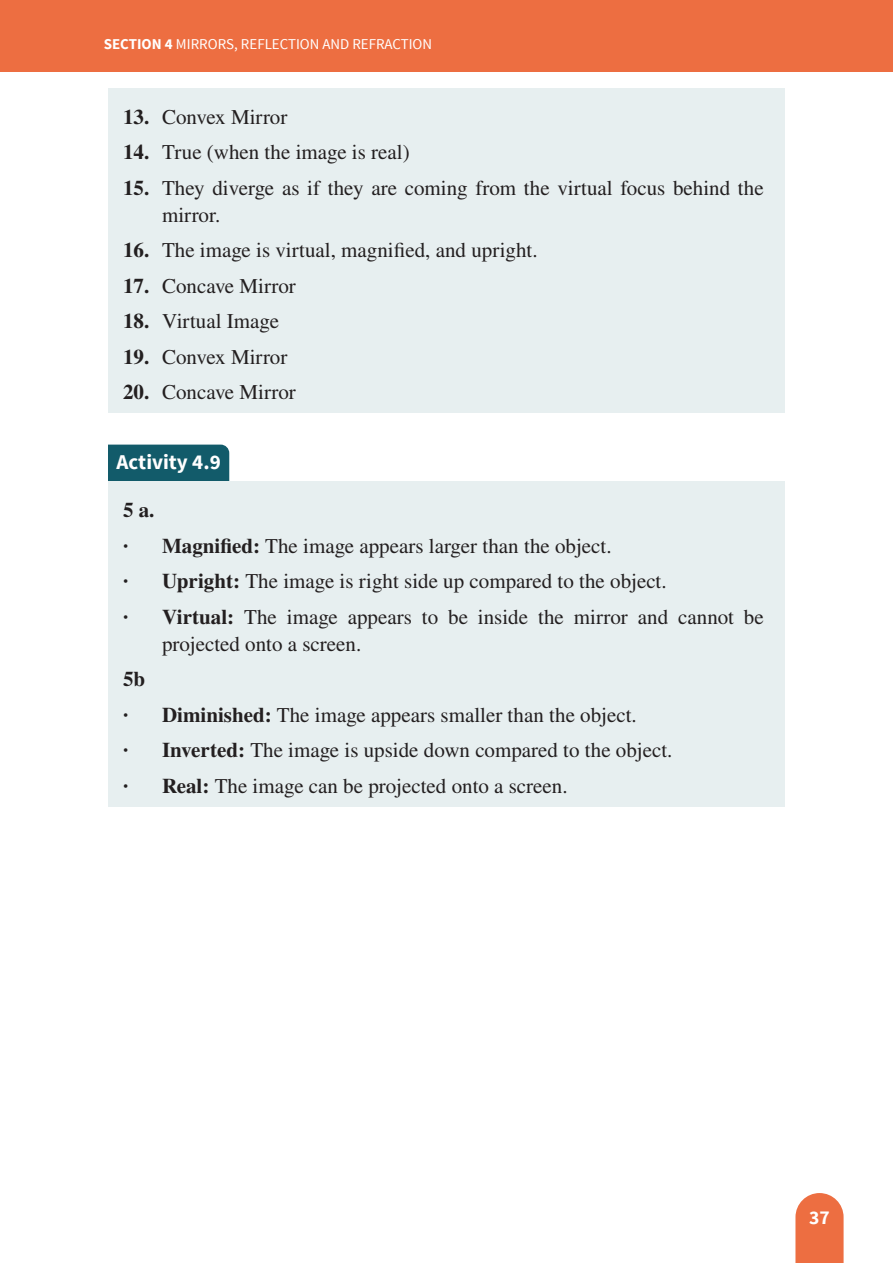
<style>
.page{position:relative;width:893px;height:1263px;background:#fff}
.page>*{position:absolute;margin:0;border:0;box-sizing:border-box;transform-origin:0 0}
.t1{font:21px/35.5px "STIX General";color:#231f20}
.t2{font:700 21px "Source Sans Pro";color:#fff}
.t3{font:700 19.5px "Source Sans Pro";color:#fff}
.t4{font:15px "Source Sans Pro";color:#fff}
.s1{font-weight:700}
</style>
<div class="page">
<svg style="left:795px;top:1193px;width:49px;height:70px;background:#ee7b52"></svg>
<div style="left:0;top:0;width:893px;height:72px;background:#ed6e41"></div>
<div style="left:108px;top:88px;width:677px;height:50px;background:#e7eff0"></div>
<div style="left:108px;top:124px;width:677px;height:49px;background:#e7eff0"></div>
<div style="left:108px;top:159px;width:677px;height:77px;background:#e7eff0"></div>
<div style="left:108px;top:222px;width:677px;height:49px;background:#e7eff0"></div>
<div style="left:108px;top:257px;width:677px;height:50px;background:#e7eff0"></div>
<div style="left:108px;top:293px;width:677px;height:49px;background:#e7eff0"></div>
<div style="left:108px;top:328px;width:677px;height:50px;background:#e7eff0"></div>
<div style="left:108px;top:364px;width:677px;height:49px;background:#e7eff0"></div>
<div style="left:108px;top:445px;width:121px;height:37px;background:#125b6a"></div>
<div style="left:108px;top:482px;width:677px;height:49px;background:#e7eff0"></div>
<div style="left:108px;top:517px;width:677px;height:49px;background:#e7eff0"></div>
<div style="left:108px;top:553px;width:677px;height:49px;background:#e7eff0"></div>
<div style="left:108px;top:588px;width:677px;height:76px;background:#e7eff0"></div>
<div style="left:108px;top:651px;width:677px;height:49px;background:#e7eff0"></div>
<div style="left:108px;top:686px;width:677px;height:49px;background:#e7eff0"></div>
<div style="left:108px;top:722px;width:677px;height:49px;background:#e7eff0"></div>
<div style="left:108px;top:757px;width:677px;height:49px;background:#e7eff0"></div>
<p class="t4" style="left:104px;top:35px;width:330px"><span class="s1">SECTION 4</span> MIRRORS, REFLECTION AND REFRACTION</p>
<p class="t1" style="left:123px;top:100px;width:166px"><span class="s1">13.</span> Convex Mirror</p>
<p class="t1" style="left:123px;top:135px;width:288px"><span class="s1">14.</span> True (when the image is real)</p>
<p class="t1" style="left:162px;top:175px;width:603px;line-height:27px;text-indent:-39px"><span class="s1">15.</span> They diverge as if they are coming from the virtual focus behind the mirror.</p>
<p class="t1" style="left:123px;top:233px;width:416px"><span class="s1">16.</span> The image is virtual, magnified, and upright.</p>
<p class="t1" style="left:123px;top:269px;width:174px"><span class="s1">17.</span> Concave Mirror</p>
<p class="t1" style="left:123px;top:304px;width:157px"><span class="s1">18.</span> Virtual Image</p>
<p class="t1" style="left:123px;top:340px;width:166px"><span class="s1">19.</span> Convex Mirror</p>
<p class="t1" style="left:123px;top:375px;width:174px"><span class="s1">20.</span> Concave Mirror</p>
<p class="t2" style="left:117px;top:448px;width:106px">Activity 4.9</p>
<p class="t1" style="left:123px;top:493px;width:642px"><span class="s1">5 a.<br>· Magnified:</span> The image appears larger than the object.<br><span class="s1">· Upright:</span> The image is right side up compared to the object.<br><span class="s1">· Virtual:</span> The image appears to be inside the mirror and cannot be</p>
<p class="t1" style="left:162px;top:627px;width:201px">projected onto a screen.</p>
<p class="t1" style="left:123px;top:662px;width:551px"><span class="s1">5b<br>· Diminished:</span> The image appears smaller than the object.<br><span class="s1">· Inverted:</span> The image is upside down compared to the object. <span class="s1">· Real:</span> The image can be projected onto a screen.</p>
<p class="t3" style="left:809px;top:1205px;width:22px">37</p>
</div>
